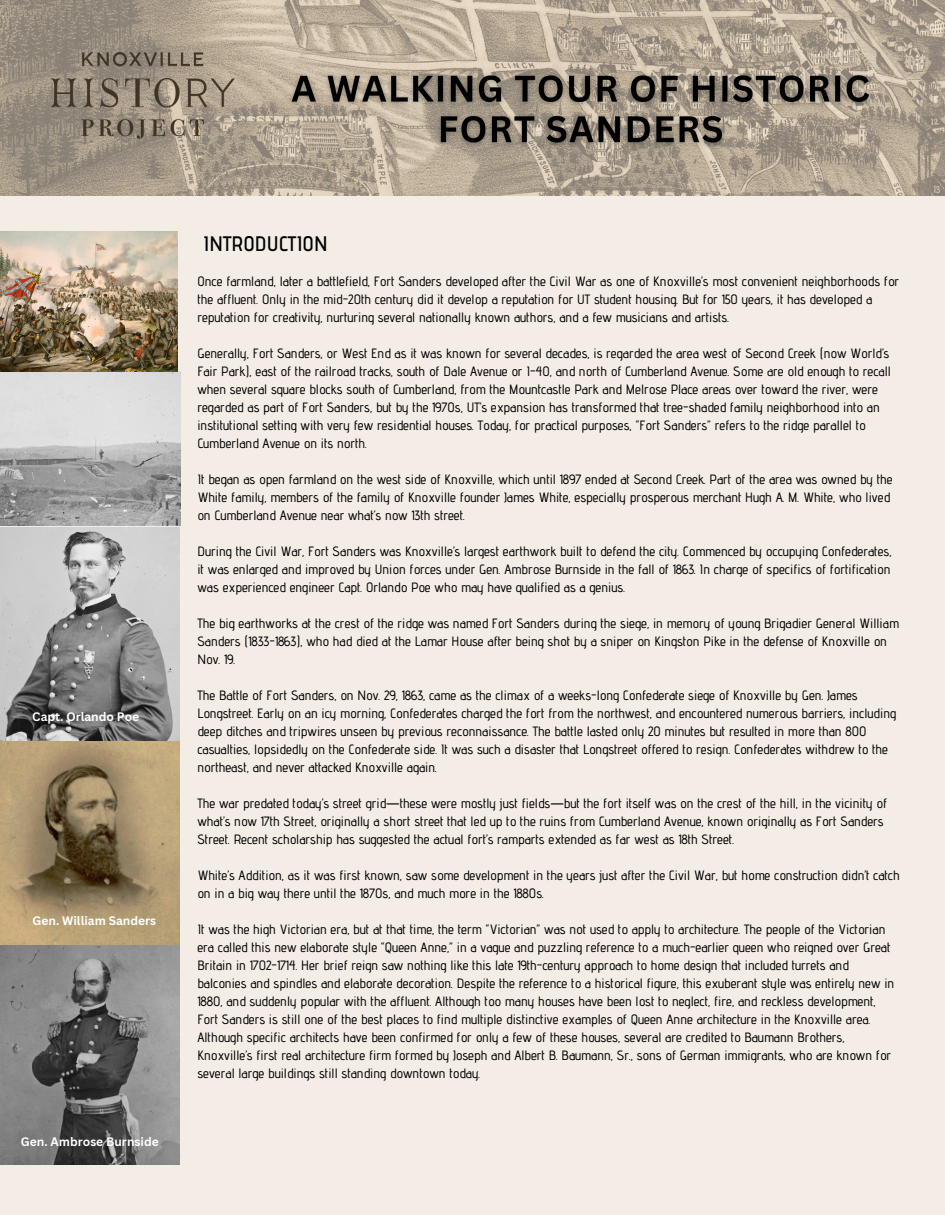
<style>
.page{position:relative;width:945px;height:1215px;background:#f4ede5}
.page>*{position:absolute;margin:0;border:0;box-sizing:border-box;transform-origin:0 0}
.t1{font:600 21px "Advent Pro";color:#000}
.t2{font:500 13.5px/18px "Advent Pro";color:#000}
.t3{font:700 12px "Canva Sans";color:#fff}
.s1{font-family:"Noto Sans Gurmukhi";font-weight:400}
</style>
<div class="page">
<img style="left:0;top:0;width:945px;height:196px">
<img style="left:32px;top:37px;width:222px;height:115px">
<img style="left:0;top:527px;width:180px;height:638px">
<img style="left:0;top:371px;width:180px;height:154px">
<img style="left:272px;top:57px;width:618px;height:108px">
<img style="left:0;top:232px;width:177px;height:139px">
<p class="t3" style="left:32px;top:708px;width:108px">Capt. Orlando Poe</p>
<p class="t3" style="left:33px;top:912px;width:125px">Gen. William Sanders</p>
<p class="t3" style="left:21px;top:1134px;width:139px">Gen. Ambrose Burnside</p>
<p class="t1" style="left:203px;top:231px;width:126px">INTRODUCTION</p>
<p class="t2" style="left:197px;top:272px;width:703px">Once farmland, later a battlefield, Fort Sanders developed after the Civil War as one of Knoxville’s most convenient neighborhoods for the affluent. Only in the mid-20th century did it develop a reputation for UT student housing. But for 150 years, it has developed a reputation for creativity, nurturing several nationally known authors, and a few musicians and artists.</p>
<p class="t2" style="left:197px;top:344px;width:695px">Generally, Fort Sanders, or West End as it was known for several decades, is regarded the area west of Second Creek (now World’s Fair Park), east of the railroad tracks, south of Dale Avenue or I-40, and north of Cumberland Avenue. Some are old enough to recall when several square blocks south of Cumberland, from the Mountcastle Park and Melrose Place areas over toward the river, were regarded as part of Fort Sanders, but by the 1970s, UT’s expansion has transformed that tree-shaded family neighborhood into an institutional setting with very few residential houses. Today, for practical purposes, “Fort Sanders” refers to the ridge parallel to Cumberland Avenue on its north.</p>
<p class="t2" style="left:197px;top:470px;width:697px">It began as open farmland on the west side of Knoxville, which until 1897 ended at Second Creek. Part of the area was owned by the<br>White family, members of the family of Knoxville founder James White, especially prosperous merchant Hugh A. M. White, who lived on Cumberland Avenue near what’s now 13th street.</p>
<p class="t2" style="left:197px;top:542px;width:696px;text-align:justify">During the Civil War, Fort Sanders was Knoxville’s largest earthwork built to defend the city. Commenced by occupying Confederates, it was enlarged and improved by Union forces under Gen. Ambrose Burnside in the fall of 1863. In charge of specifics of fortification was experienced engineer Capt. Orlando Poe who may have qualified as a genius.</p>
<p class="t2" style="left:197px;top:614px;width:703px">The big earthworks at the crest of the ridge was named Fort Sanders during the siege, in memory of young Brigadier General William<br>Sanders (1833-1863), who had died at the Lamar House after being shot by a sniper on Kingston Pike in the defense of Knoxville on<br>Nov. 19.</p>
<p class="t2" style="left:197px;top:686px;width:700px">The Battle of Fort Sanders, on Nov. 29, 1863, came as the climax of a weeks-long Confederate siege of Knoxville by Gen. James Longstreet. Early on an icy morning, Confederates charged the fort from the northwest, and encountered numerous barriers, including deep ditches and tripwires unseen by previous reconnaissance. The battle lasted only 20 minutes but resulted in more than 800 casualties, lopsidedly on the Confederate side. It was such a disaster that Longstreet offered to resign. Confederates withdrew to the northeast, and never attacked Knoxville again.</p>
<p class="t2" style="left:197px;top:794px;width:691px">The war predated today’s street grid<span class="s1">—</span>these were mostly just fields<span class="s1">—</span>but the fort itself was on the crest of the hill, in the vicinity of what’s now 17th Street, originally a short street that led up to the ruins from Cumberland Avenue, known originally as Fort Sanders<br>Street. Recent scholarship has suggested the actual fort’s ramparts extended as far west as 18th Street.</p>
<p class="t2" style="left:197px;top:866px;width:704px">White’s Addition, as it was first known, saw some development in the years just after the Civil War, but home construction didn’t catch on in a big way there until the 1870s, and much more in the 1880s.</p>
<p class="t2" style="left:197px;top:920px;width:698px">It was the high Victorian era, but at that time, the term “Victorian” was not used to apply to architecture. The people of the Victorian era called this new elaborate style “Queen Anne,” in a vague and puzzling reference to a much-earlier queen who reigned over Great Britain in 1702-1714. Her brief reign saw nothing like this late 19th-century approach to home design that included turrets and balconies and spindles and elaborate decoration. Despite the reference to a historical figure, this exuberant style was entirely new in 1880, and suddenly popular with the affluent. Although too many houses have been lost to neglect, fire, and reckless development, Fort Sanders is still one of the best places to find multiple distinctive examples of Queen Anne architecture in the Knoxville area.<br>Although specific architects have been confirmed for only a few of these houses, several are credited to Baumann Brothers, Knoxville’s first real architecture firm formed by Joseph and Albert B. Baumann, Sr., sons of German immigrants, who are known for several large buildings still standing downtown today.</p>
</div>
